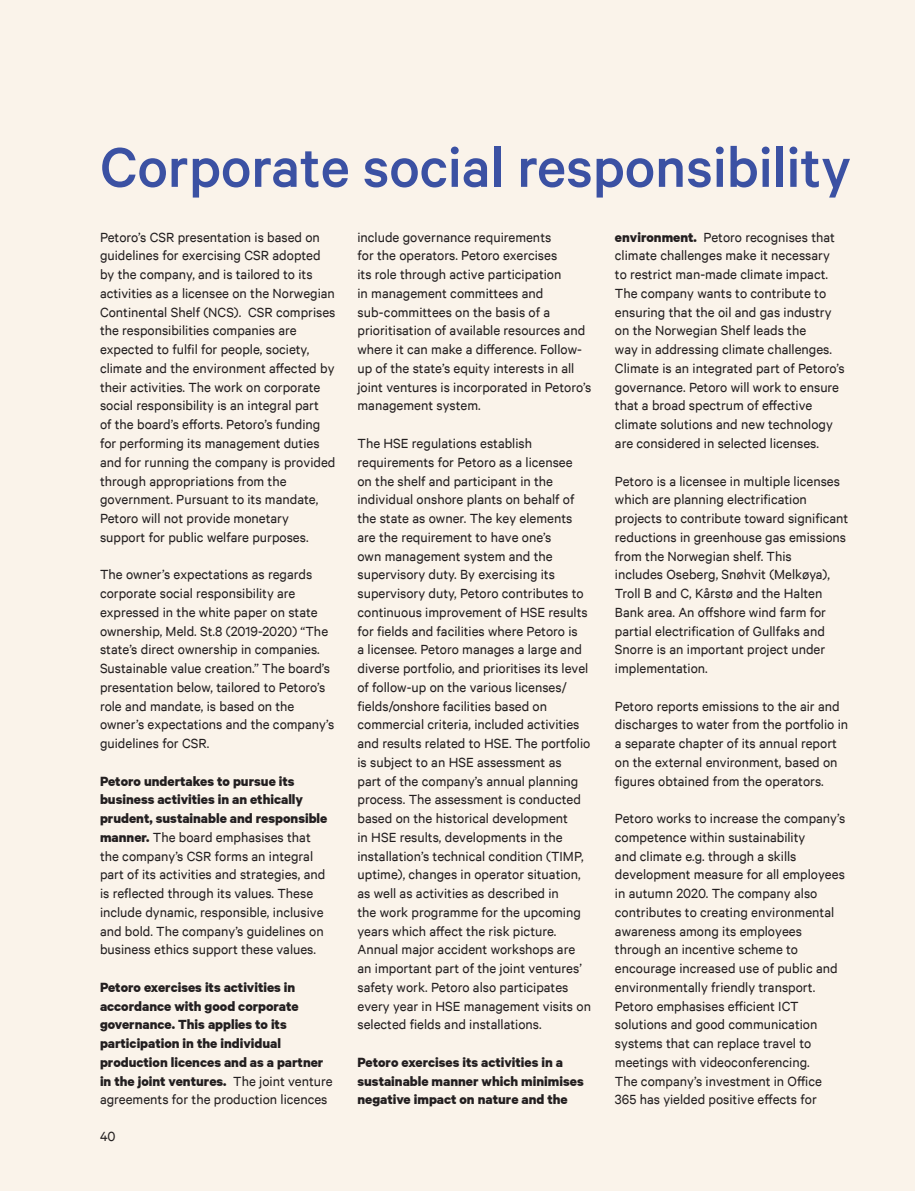
<style>
.page{position:relative;width:915px;height:1191px;background:#fff}
.page>*{position:absolute;margin:0;border:0;box-sizing:border-box;transform-origin:0 0}
.Brødtekst{font:500 63px "Calibre";letter-spacing:-.005em;color:#3b51a3}
.Brødtekst-2{font:15px/18.8px "Calibre";color:#231f20}
.Brødtekst-3{font:700 15px/18.8px "Calibre";color:#231f20}
.s1{font-weight:700}
.s2{font-weight:400}
</style>
<div class="page">
<div style="left:0;top:0;width:914px;height:1191px;background:#faf3ea"></div>
<p class="Brødtekst" style="left:100px;top:130px;width:752px">Corporate social responsibility</p>
<p class="Brødtekst-2" style="left:100px;top:227px;width:237px">Petoro’s CSR presentation is based on guidelines for exercising CSR adopted by the company, and is tailored to its activities as a licensee on the Norwegian Continental Shelf (NCS). CSR comprises the responsibilities companies are expected to fulfil for people, society, climate and the environment affected by their activities. The work on corporate social responsibility is an integral part<br>of the board’s efforts. Petoro’s funding for performing its management duties and for running the company is provided through appropriations from the government. Pursuant to its mandate, Petoro will not provide monetary support for public welfare purposes.</p>
<p class="Brødtekst-2" style="left:100px;top:565px;width:235px">The owner’s expectations as regards corporate social responsibility are expressed in the white paper on state ownership, Meld. St.8 (2019-2020) “The state’s direct ownership in companies.<br>Sustainable value creation.” The board’s presentation below, tailored to Petoro’s role and mandate, is based on the owner’s expectations and the company’s guidelines for CSR.</p>
<p class="Brødtekst-2" style="left:100px;top:771px;width:229px"><span class="s1">Petoro undertakes to pursue its business activities in an ethically prudent, sustainable and responsible manner.</span> The board emphasises that the company’s CSR forms an integral part of its activities and strategies, and is reflected through its values. These include dynamic, responsible, inclusive and bold. The company’s guidelines on business ethics support these values.</p>
<p class="Brødtekst-3" style="left:100px;top:977px;width:234px">Petoro exercises its activities in accordance with good corporate governance. This applies to its participation in the individual production licences and as a partner in the joint ventures. <span class="s2">The joint venture agreements for the production licences</span></p>
<p class="Brødtekst-2" style="left:614px;top:227px;width:231px"><span class="s1">environment.</span> Petoro recognises that climate challenges make it necessary to restrict man-made climate impact.<br>The company wants to contribute to ensuring that the oil and gas industry on the Norwegian Shelf leads the<br>way in addressing climate challenges.<br>Climate is an integrated part of Petoro’s governance. Petoro will work to ensure that a broad spectrum of effective climate solutions and new technology are considered in selected licenses.</p>
<p class="Brødtekst-2" style="left:614px;top:471px;width:235px">Petoro is a licensee in multiple licenses which are planning electrification projects to contribute toward significant reductions in greenhouse gas emissions from the Norwegian shelf. This<br>includes Oseberg, Snøhvit (Melkøya), Troll B and C, Kårstø and the Halten Bank area. An offshore wind farm for partial electrification of Gullfaks and Snorre is an important project under implementation.</p>
<p class="Brødtekst-2" style="left:614px;top:696px;width:235px">Petoro reports emissions to the air and discharges to water from the portfolio in a separate chapter of its annual report on the external environment, based on figures obtained from the operators.</p>
<p class="Brødtekst-2" style="left:614px;top:808px;width:232px">Petoro works to increase the company’s competence within sustainability<br>and climate e.g. through a skills development measure for all employees in autumn 2020. The company also contributes to creating environmental awareness among its employees through an incentive scheme to encourage increased use of public and environmentally friendly transport.<br>Petoro emphasises efficient ICT solutions and good communication systems that can replace travel to meetings with videoconferencing.<br>The company’s investment in Office 365 has yielded positive effects for</p>
<p class="Brødtekst-2" style="left:357px;top:227px;width:235px">include governance requirements<br>for the operators. Petoro exercises<br>its role through active participation<br>in management committees and sub-committees on the basis of a prioritisation of available resources and where it can make a difference. Follow&shy;up of the state’s equity interests in all joint ventures is incorporated in Petoro’s management system.</p>
<p class="Brødtekst-2" style="left:357px;top:433px;width:235px">The HSE regulations establish requirements for Petoro as a licensee<br>on the shelf and participant in the individual onshore plants on behalf of the state as owner. The key elements are the requirement to have one’s<br>own management system and the supervisory duty. By exercising its supervisory duty, Petoro contributes to continuous improvement of HSE results for fields and facilities where Petoro is<br>a licensee. Petoro manages a large and diverse portfolio, and prioritises its level of follow-up on the various licenses/ fields/onshore facilities based on commercial criteria, included activities and results related to HSE. The portfolio is subject to an HSE assessment as<br>part of the company’s annual planning process. The assessment is conducted based on the historical development<br>in HSE results, developments in the installation’s technical condition (TIMP, uptime), changes in operator situation, as well as activities as described in<br>the work programme for the upcoming years which affect the risk picture.<br>Annual major accident workshops are an important part of the joint ventures’ safety work. Petoro also participates every year in HSE management visits on selected fields and installations.</p>
<p class="Brødtekst-3" style="left:357px;top:1052px;width:228px">Petoro exercises its activities in a sustainable manner which minimises negative impact on nature and the</p>
<p class="Brødtekst-2" style="left:100px;top:1126px;width:17px">40</p>
</div>
